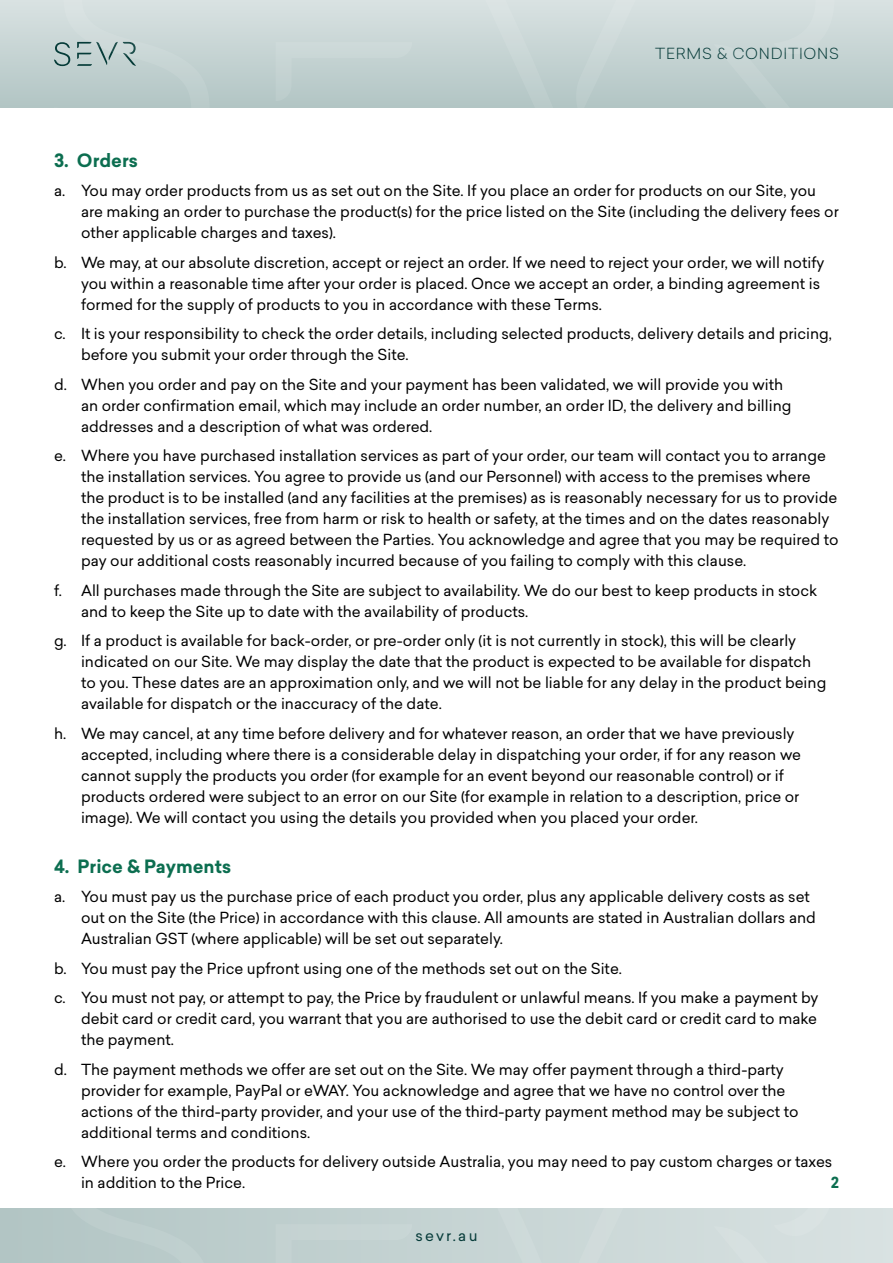
<style>
.page{position:relative;width:893px;height:1263px;background:#fff}
.page>*{position:absolute;margin:0;border:0;box-sizing:border-box;transform-origin:0 0}
.t1{font:700 18px "Sailec";color:#0c6e50}
.t2{font:15px/21px "Sailec";color:#000}
.t3{font:300 15px "Sailec";letter-spacing:.05em;color:#063b39}
.t4{font:15px "Sailec";letter-spacing:.15em;color:#063b39}
.t5{font:700 15px "Sailec";color:#0c6e50}
</style>
<div class="page">
<div style="left:0;top:1px;width:893px;height:106px;background:linear-gradient(to bottom,#d9e2e2,#b2c5c4)"></div>
<svg style="left:0;top:1209px;width:893px;height:54px;background:#c5d3d2"></svg>
<svg style="left:54px;top:1209px;width:785px;height:54px;background:#c6d4d3"></svg>
<svg style="left:54px;top:1px;width:785px;height:106px;background:#c5d3d2"></svg>
<p class="t1" style="left:54px;top:147px;width:85px">3. Orders</p>
<p class="t3" style="left:655px;top:43px;width:185px">TERMS &amp; CONDITIONS</p>
<p class="t2" style="left:81px;top:180px;width:759px;text-indent:-27px">a. You may order products from us as set out on the Site. If you place an order for products on our Site, you are making an order to purchase the product(s) for the price listed on the Site (including the delivery fees or other applicable charges and taxes).</p>
<p class="t2" style="left:81px;top:252px;width:745px;text-indent:-27px">b. We may, at our absolute discretion, accept or reject an order. If we need to reject your order, we will notify you within a reasonable time after your order is placed. Once we accept an order, a binding agreement is formed for the supply of products to you in accordance with these Terms.</p>
<p class="t2" style="left:81px;top:323px;width:752px;text-indent:-27px">c. It is your responsibility to check the order details, including selected products, delivery details and pricing, before you submit your order through the Site.</p>
<p class="t2" style="left:81px;top:374px;width:712px;text-indent:-27px">d. When you order and pay on the Site and your payment has been validated, we will provide you with an order confirmation email, which may include an order number, an order ID, the delivery and billing addresses and a description of what was ordered.</p>
<p class="t2" style="left:81px;top:445px;width:759px;text-indent:-27px">e. Where you have purchased installation services as part of your order, our team will contact you to arrange the installation services. You agree to provide us (and our Personnel) with access to the premises where<br>the product is to be installed (and any facilities at the premises) as is reasonably necessary for us to provide the installation services, free from harm or risk to health or safety, at the times and on the dates reasonably requested by us or as agreed between the Parties. You acknowledge and agree that you may be required to pay our additional costs reasonably incurred because of you failing to comply with this clause.</p>
<p class="t2" style="left:81px;top:580px;width:738px;text-indent:-27px">f. All purchases made through the Site are subject to availability. We do our best to keep products in stock and to keep the Site up to date with the availability of products.</p>
<p class="t2" style="left:81px;top:630px;width:747px;text-indent:-27px">g. If a product is available for back-order, or pre-order only (it is not currently in stock), this will be clearly indicated on our Site. We may display the date that the product is expected to be available for dispatch to you. These dates are an approximation only, and we will not be liable for any delay in the product being available for dispatch or the inaccuracy of the date.</p>
<p class="t2" style="left:81px;top:723px;width:721px;text-indent:-27px">h. We may cancel, at any time before delivery and for whatever reason, an order that we have previously accepted, including where there is a considerable delay in dispatching your order, if for any reason we cannot supply the products you order (for example for an event beyond our reasonable control) or if products ordered were subject to an error on our Site (for example in relation to a description, price or image). We will contact you using the details you provided when you placed your order.</p>
<p class="t1" style="left:54px;top:853px;width:179px">4. Price &amp; Payments</p>
<p class="t2" style="left:81px;top:886px;width:736px;text-indent:-27px">a. You must pay us the purchase price of each product you order, plus any applicable delivery costs as set out on the Site (the Price) in accordance with this clause. All amounts are stated in Australian dollars and<br>Australian GST (where applicable) will be set out separately.</p>
<p class="t2" style="left:54px;top:953px;width:766px;line-height:29.5px">b. You must pay the Price upfront using one of the methods set out on the Site.<br>c. You must not pay, or attempt to pay, the Price by fraudulent or unlawful means. If you make a payment by</p>
<p class="t2" style="left:81px;top:1008px;width:737px">debit card or credit card, you warrant that you are authorised to use the debit card or credit card to make the payment.</p>
<p class="t2" style="left:81px;top:1058px;width:719px;text-indent:-27px">d. The payment methods we offer are set out on the Site. We may offer payment through a third-party provider for example, PayPal or eWAY. You acknowledge and agree that we have no control over the actions of the third-party provider, and your use of the third-party payment method may be subject to additional terms and conditions.</p>
<p class="t2" style="left:81px;top:1151px;width:753px;text-indent:-27px">e. Where you order the products for delivery outside Australia, you may need to pay custom charges or taxes in addition to the Price.</p>
<p class="t5" style="left:831px;top:1172px;width:10px">2</p>
<p class="t4" style="left:415px;top:1225px;width:64px">sevr.au</p>
</div>
